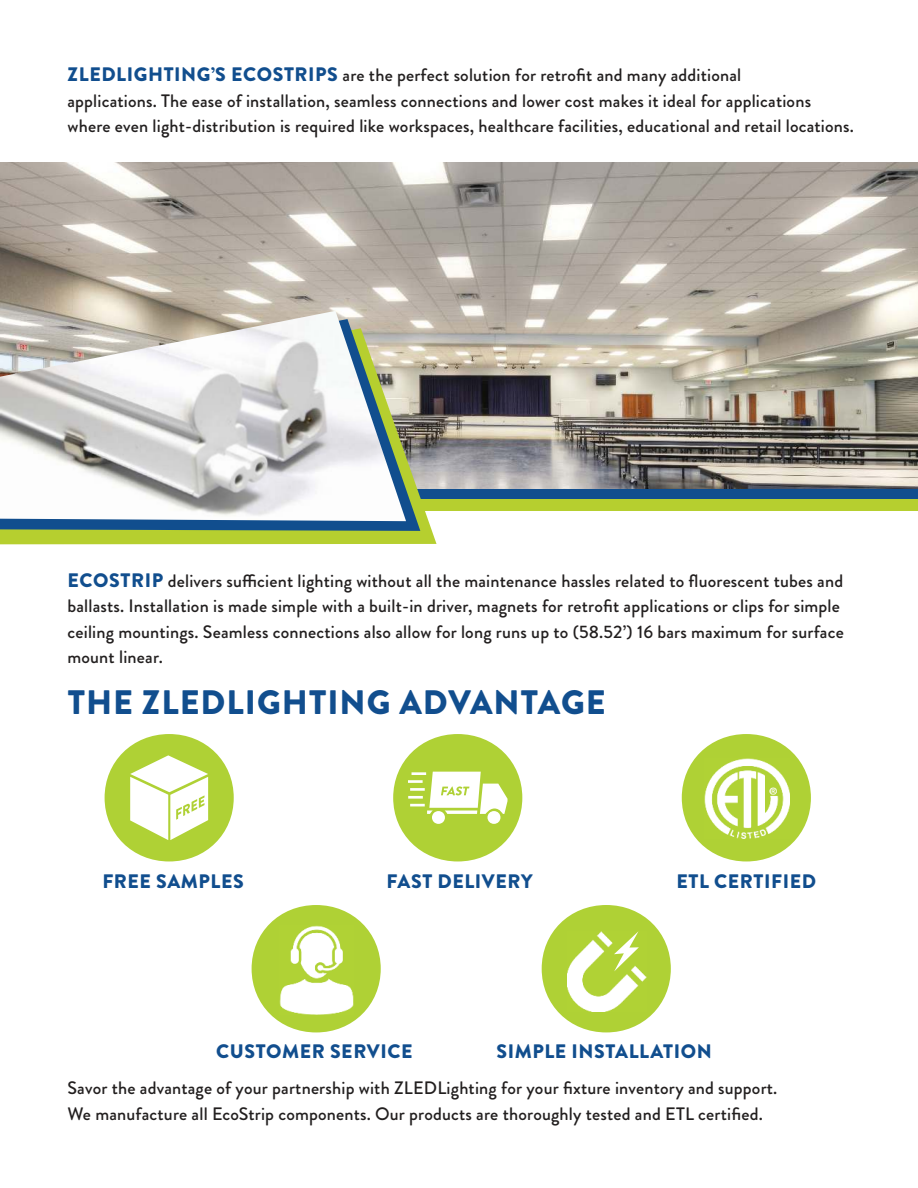
<style>
.page{position:relative;width:918px;height:1188px;background:#fff}
.page>*{position:absolute;margin:0;border:0;box-sizing:border-box;transform-origin:0 0}
.t1{font:900 33.9px "Brandon Grotesque";letter-spacing:.03em;color:#114e8e}
.t2{font:900 19.5px "Brandon Grotesque";letter-spacing:.03em;color:#114e8e}
.t3{font:500 18px/25.5px "Brandon Grotesque";letter-spacing:.01em;color:#221f1f}
.s1{font-weight:900;font-size:19.5px;color:#114e8e}
</style>
<div class="page">
<img style="left:0;top:163px;width:918px;height:326px">
<svg style="left:0;top:328px;width:437px;height:216px;background:#a5b54c"></svg>
<svg style="left:0;top:319px;width:420px;height:212px;background:#577a89"></svg>
<img style="left:0;top:311px;width:406px;height:210px">
<svg style="left:105px;top:734px;width:129px;height:127px"></svg>
<svg style="left:393px;top:734px;width:129px;height:127px"></svg>
<div style="left:682px;top:734px;width:129px;height:127px;background:#afd135;border-radius:50%"></div>
<img style="left:704px;top:758px;width:85px;height:80px">
<div style="left:252px;top:905px;width:129px;height:127px;background:#afd135;border-radius:50%"></div>
<img style="left:280px;top:925px;width:73px;height:89px">
<div style="left:542px;top:905px;width:129px;height:127px;background:#afd135;border-radius:50%"></div>
<img style="left:567px;top:931px;width:80px;height:80px">
<svg style="left:614px;top:931px;width:25px;height:40px"></svg>
<p class="t3" style="left:68px;top:65px;width:788px"><span class="s1">ZLEDLIGHTING’S ECOSTRIPS</span> are the perfect solution for retrofit and many additional<br>applications. The ease of installation, seamless connections and lower cost makes it ideal for applications where even light-distribution is required like workspaces, healthcare facilities, educational and retail locations.</p>
<p class="t3" style="left:67px;top:570px;width:778px"><span class="s1">ECOSTRIP</span> delivers sufficient lighting without all the maintenance hassles related to fluorescent tubes and ballasts. Installation is made simple with a built-in driver, magnets for retrofit applications or clips for simple ceiling mountings. Seamless connections also allow for long runs up to (58.52’) 16 bars maximum for surface mount linear.</p>
<h1 class="t1" style="left:68px;top:683px;width:540px">THE ZLEDLIGHTING ADVANTAGE</h1>
<p class="t2" style="left:102px;top:870px;width:143px">FREE SAMPLES</p>
<p class="t2" style="left:387px;top:870px;width:147px">FAST DELIVERY</p>
<p class="t2" style="left:677px;top:870px;width:141px">ETL CERTIFIED</p>
<p class="t2" style="left:216px;top:1040px;width:198px">CUSTOMER SERVICE</p>
<p class="t2" style="left:496px;top:1040px;width:217px">SIMPLE INSTALLATION</p>
<p class="t3" style="left:67px;top:1078px;width:711px">Savor the advantage of your partnership with ZLEDLighting for your fixture inventory and support.<br>We manufacture all EcoStrip components. Our products are thoroughly tested and ETL certified.</p>
</div>
